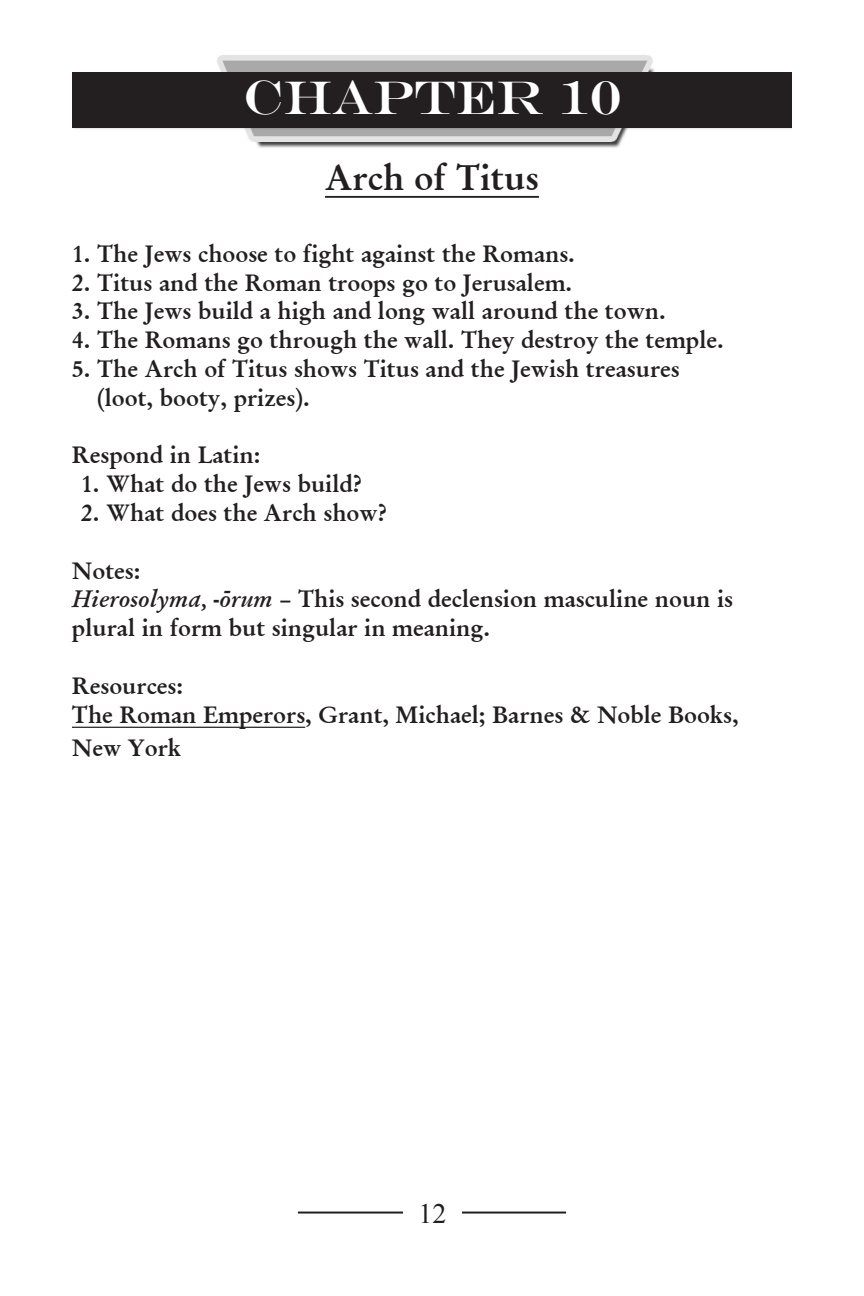
<style>
.page{position:relative;width:864px;height:1296px;background:#fff}
.page>*{position:absolute;margin:0;border:0;box-sizing:border-box;transform-origin:0 0}
.t1{font:48px "Engravers";color:#fff}
.t2{font:36px "Garamond Macron Bold By Paul Kennett";color:#231f20}
.t3{font:28px "Times New Roman";color:#231f20}
.t4{font:24px/28.8px "Garamond Macron Bold By Paul Kennett";color:#231f20}
.s1{font-family:"Garamond Macron Bold Italic By Paul Kennett"}
</style>
<div class="page">
<img style="left:74px;top:55px;width:718px;height:93px">
<hr style="left:298px;top:1212px;width:268px;height:2px;background:#231f20">
<div style="left:403px;top:1192px;width:59px;height:43px;background:#fff"></div>
<div style="left:72px;top:72px;width:720px;height:56px;background:#231f20"></div>
<hr style="left:325px;top:196px;width:214px;height:2px;background:#231f20">
<hr style="left:72px;top:727px;width:233px;height:1px;background:#231f20">
<p class="t1" style="left:243px;top:70px;width:380px">CHAPTER 10</p>
<p class="t2" style="left:325px;top:153px;width:215px">Arch of Titus</p>
<p class="t4" style="left:72px;top:238px;width:504px">1. The Jews choose to fight against the Romans.</p>
<p class="t4" style="left:72px;top:267px;width:502px">2. Titus and the Roman troops go to Jerusalem.</p>
<p class="t4" style="left:72px;top:296px;width:595px">3. The Jews build a high and long wall around the town.</p>
<p class="t4" style="left:72px;top:325px;width:653px">4. The Romans go through the wall. They destroy the temple.</p>
<p class="t4" style="left:97px;top:354px;width:584px;text-indent:-25px">5. The Arch of Titus shows Titus and the Jewish treasures (loot, booty, prizes).</p>
<p class="t4" style="left:72px;top:440px;width:190px">Respond in Latin:</p>
<p class="t4" style="left:81px;top:469px;width:283px">1. What do the Jews build?</p>
<p class="t4" style="left:81px;top:498px;width:308px">2. What does the Arch show?</p>
<p class="t4" style="left:72px;top:555px;width:70px">Notes:</p>
<p class="t4" style="left:72px;top:584px;width:663px"><span class="s1">Hierosolyma, -örum</span> – This second declension masculine noun is plural in form but singular in meaning.</p>
<p class="t4" style="left:72px;top:670px;width:113px">Resources:</p>
<p class="t4" style="left:72px;top:697px;width:668px;line-height:33.6px">The Roman Emperors, Grant, Michael; Barnes &amp; Noble Books,<br>New York</p>
<p class="t3" style="left:418px;top:1195px;width:29px">12</p>
</div>
